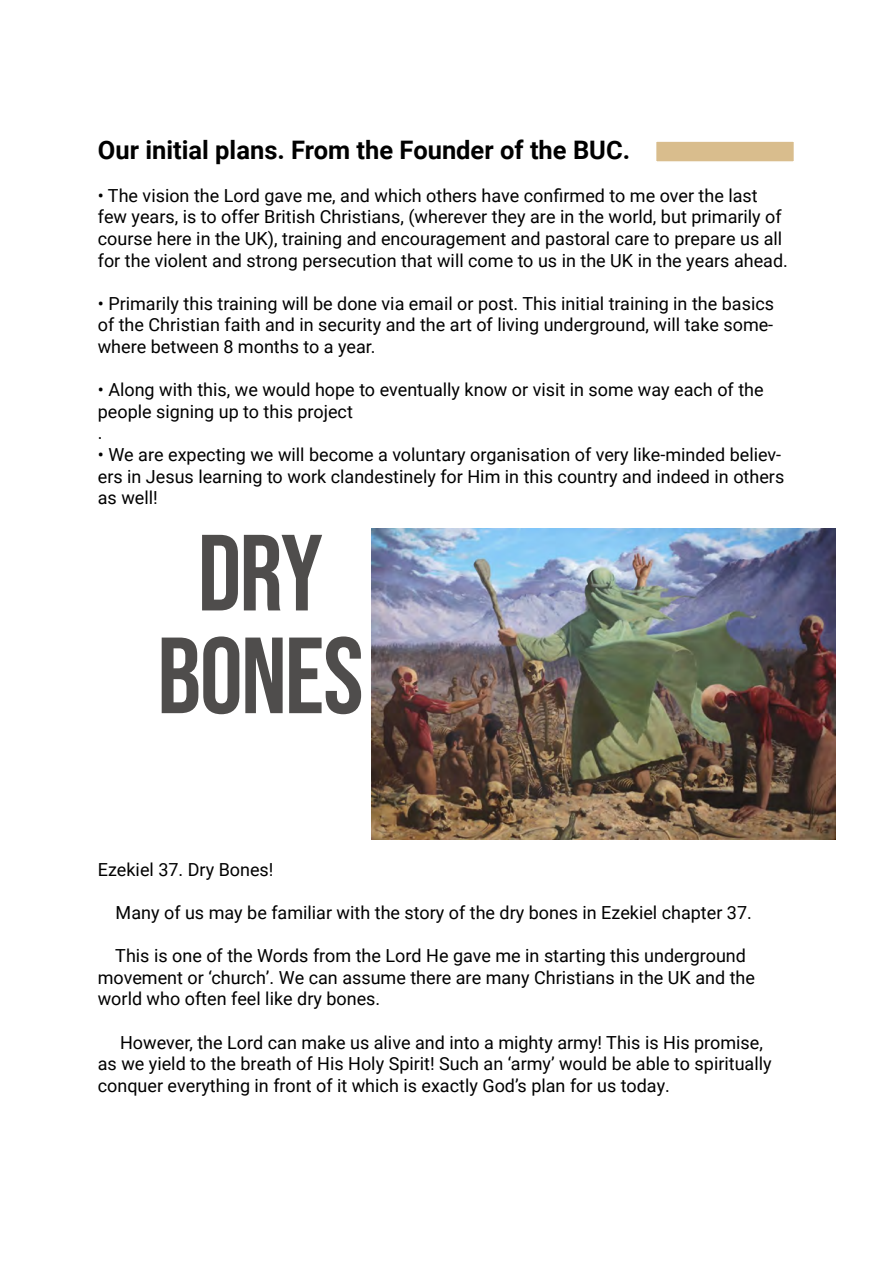
<style>
.page{position:relative;width:893px;height:1263px;background:#fff}
.page>*{position:absolute;margin:0;border:0;box-sizing:border-box;transform-origin:0 0}
.t1{font:108px/102.8px "Bebas Neue";letter-spacing:-.02em;color:#4f4d4c;text-align:center}
.t2{font:700 25.5px "Roboto";color:#000}
.t3{font:18px/21.6px "Roboto";color:#000}
</style>
<div class="page">
<img style="left:371px;top:529px;width:464px;height:310px">
<div style="left:655px;top:140px;width:140px;height:23px;background:#d9bd8d;border:2px solid #fff"></div>
<h2 class="t2" style="left:98px;top:132px;width:534px">Our initial plans. From the Founder of the BUC.</h2>
<p class="t3" style="left:98px;top:184px;width:692px">• The vision the Lord gave me, and which others have confirmed to me over the last few years, is to offer British Christians, (wherever they are in the world, but primarily of course here in the UK), training and encouragement and pastoral care to prepare us all for the violent and strong persecution that will come to us in the UK in the years ahead.</p>
<p class="t3" style="left:98px;top:292px;width:678px;text-align:justify">• Primarily this training will be done via email or post. This initial training in the basics of the Christian faith and in security and the art of living underground, will take some&shy;where between 8 months to a year.</p>
<p class="t3" style="left:98px;top:378px;width:667px">• Along with this, we would hope to eventually know or visit in some way each of the people signing up to this project<br>.</p>
<p class="t3" style="left:98px;top:443px;width:688px">• We are expecting we will become a voluntary organisation of very like-minded believ&shy;ers in Jesus learning to work clandestinely for Him in this country and indeed in others as well!</p>
<h1 class="t1" style="left:157px;top:521px;width:208px">DRY<br>BONES</h1>
<p class="t3" style="left:98px;top:858px;width:177px">Ezekiel 37. Dry Bones!</p>
<p class="t3" style="left:116px;top:901px;width:638px">Many of us may be familiar with the story of the dry bones in Ezekiel chapter 37.</p>
<p class="t3" style="left:98px;top:944px;width:659px;text-indent:17px">This is one of the Words from the Lord He gave me in starting this underground movement or ‘church’. We can assume there are many Christians in the UK and the world who often feel like dry bones.</p>
<p class="t3" style="left:98px;top:1031px;width:675px;text-indent:22px">However, the Lord can make us alive and into a mighty army! This is His promise, as we yield to the breath of His Holy Spirit! Such an ‘army’ would be able to spiritually conquer everything in front of it which is exactly God’s plan for us today.</p>
</div>
